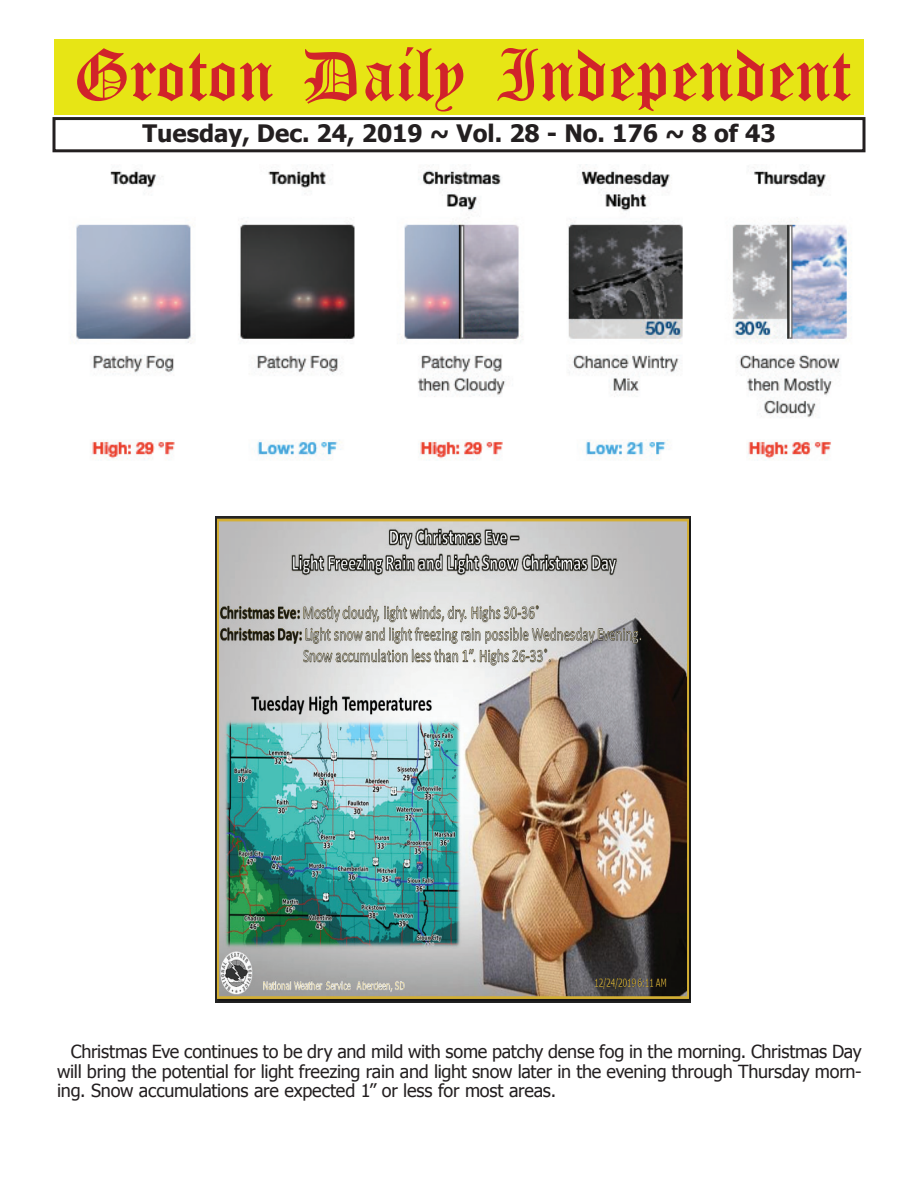
<style>
.page{position:relative;width:918px;height:1188px;background:#fff}
.page>*{position:absolute;margin:0;border:0;box-sizing:border-box;transform-origin:0 0}
.t1{font:54px "Old English Five";color:#d1232a}
.t2{font:700 24px "Tahoma";color:#231f20}
.t3{font:18px/19.5px "Tahoma";letter-spacing:-.01em;color:#231f20;text-align:justify}
</style>
<div class="page">
<div style="left:52px;top:117px;width:814px;height:35px;border:3px solid #231f20"></div>
<div style="left:54px;top:40px;width:810px;height:75px;background:#e7e515"></div>
<img style="left:215px;top:517px;width:476px;height:485px">
<img style="left:76px;top:164px;width:776px;height:297px">
<h1 class="t1" style="left:73px;top:50px;width:779px">Groton Daily Independent</h1>
<h2 class="t2" style="left:142px;top:116px;width:635px">Tuesday, Dec. 24, 2019 ~ Vol. 28 - No. 176 ~ 8 of 43</h2>
<p class="t3" style="left:57px;top:1041px;width:806px;text-indent:14px">Christmas Eve continues to be dry and mild with some patchy dense fog in the morning. Christmas Day will bring the potential for light freezing rain and light snow later in the evening through Thursday morn&shy;ing. Snow accumulations are expected 1” or less for most areas.</p>
</div>
